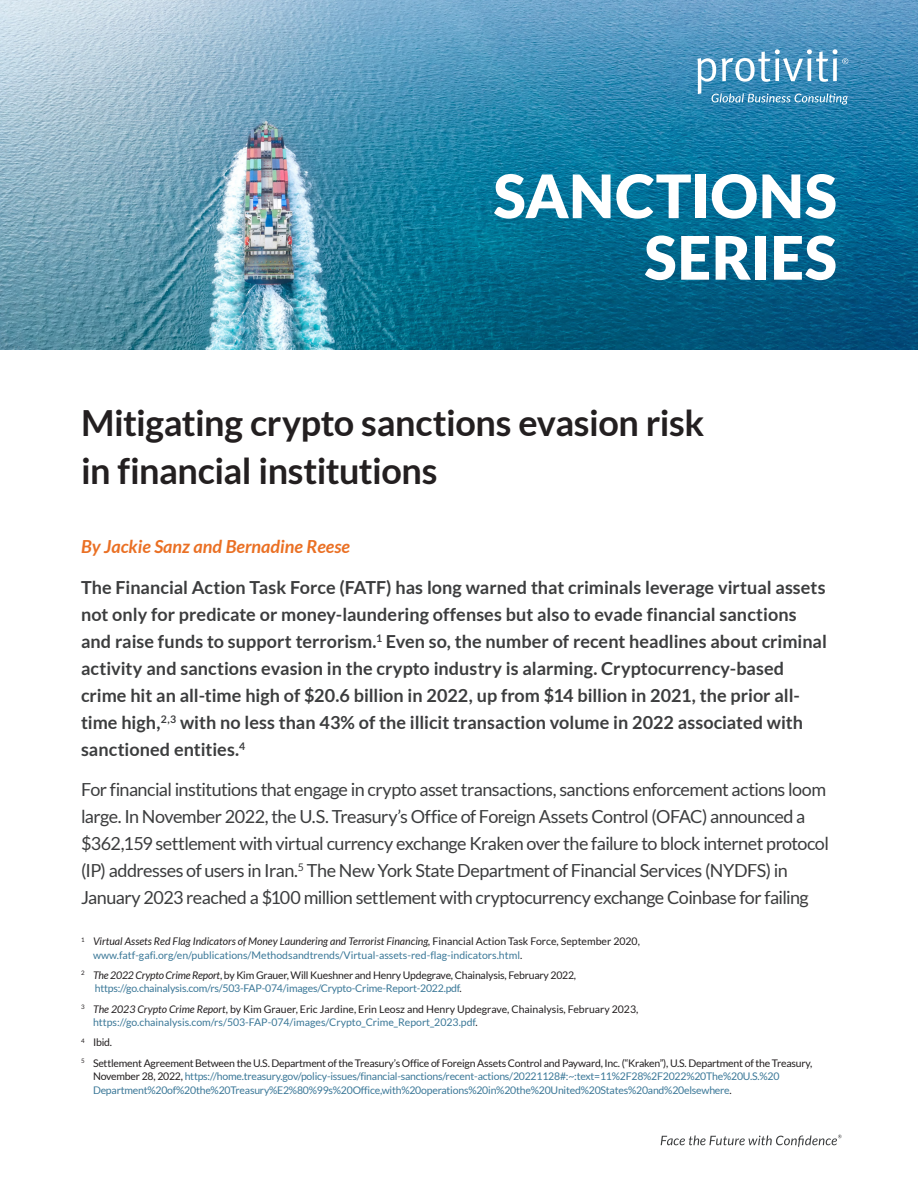
<style>
.page{position:relative;width:918px;height:1188px;background:#fff}
.page>*{position:absolute;margin:0;border:0;box-sizing:border-box;transform-origin:0 0}
.t1{font:900 60px/61.5px "Lato";letter-spacing:.01em;color:#fff;text-align:right}
.t2{font:700 36px/48px "Lato";letter-spacing:-.015em;color:#231f20}
.t3{font:700 18px/27px "Lato";color:#3c3d3e}
.t4{font:18px/27px "Lato";letter-spacing:-.03em;color:#3c3d3e}
.t5{font:italic 700 18px "Lato";color:#ea7024}
.t6{font:10.5px/13.5px "Lato";letter-spacing:-.02em;color:#3b7898}
.t7{font:10.5px/13.5px "Lato";color:#3b7898}
.t8{font:10.5px/13.5px "Lato";color:#231f20}
.t9{font:10.5px/20.2px "Lato";letter-spacing:-.02em;color:#231f20}
.s1{font-style:italic;color:#231f20}
.s2{color:#231f20}
.s3{font-style:italic}
.s4{color:#3b7898}
</style>
<div class="page">
<svg style="left:661px;top:1135px;width:181px;height:12px"></svg>
<img style="left:0;top:0;width:918px;height:350px">
<svg style="left:697px;top:49px;width:151px;height:56px;background:#5e9fc4"></svg>
<h1 class="t1" style="left:494px;top:164px;width:345px">SANCTIONS<br>SERIES</h1>
<h1 class="t1" style="left:444px;top:197px;width:394px">COMPLIANCE<br>INSIGHTS</h1>
<h2 class="t2" style="left:81px;top:399px;width:625px">Mitigating crypto sanctions evasion risk in financial institutions</h2>
<p class="t5" style="left:81px;top:536px;width:271px">By Jackie Sanz and Bernadine Reese</p>
<p class="t3" style="left:81px;top:573px;width:747px">The Financial Action Task Force (FATF) has long warned that criminals leverage virtual assets not only for predicate or money-laundering offenses but also to evade financial sanctions and raise funds to support terrorism.<sup>1</sup> Even so, the number of recent headlines about criminal activity and sanctions evasion in the crypto industry is alarming. Cryptocurrency-based crime hit an all-time high of $20.6 billion in 2022, up from $14 billion in 2021, the prior all&shy;time high,<sup>2,3</sup> with no less than 43% of the illicit transaction volume in 2022 associated with sanctioned entities.<sup>4</sup></p>
<p class="t4" style="left:81px;top:776px;width:750px">For financial institutions that engage in crypto asset transactions, sanctions enforcement actions loom large. In November 2022, the U.S. Treasury’s Office of Foreign Assets Control (OFAC) announced a $362,159 settlement with virtual currency exchange Kraken over the failure to block internet protocol (IP) addresses of users in Iran.<sup>5</sup> The New York State Department of Financial Services (NYDFS) in January 2023 reached a $100 million settlement with cryptocurrency exchange Coinbase for failing</p>
<p class="t7" style="left:93px;top:934px;width:548px;text-indent:-12px"><sup>1</sup> <span class="s1">Virtual Assets Red Flag Indicators of Money Laundering and Terrorist Financing,</span> <span class="s2">Financial Action Task Force, September 2020, </span>www.fatf-gafi.org/en/publications/Methodsandtrends/Virtual-assets-red-flag-indicators.html<span class="s2">.</span></p>
<p class="t6" style="left:95px;top:968px;width:483px;text-indent:-14px"><sup>2</sup> <span class="s1">The 2022 Crypto Crime Report</span><span class="s2">, by Kim Grauer, Will Kueshner and Henry Updegrave, Chainalysis, February 2022, </span>https://go.chainalysis.com/rs/503-FAP-074/images/Crypto-Crime-Report-2022.pdf<span class="s2">.</span></p>
<p class="t8" style="left:93px;top:1002px;width:547px;text-indent:-12px"><sup>3</sup> <span class="s3">The 2023 Crypto Crime Report</span>, by Kim Grauer, Eric Jardine, Erin Leosz and Henry Updegrave, Chainalysis, February 2023, <span class="s4">https://go.chainalysis.com/rs/503-FAP-074/images/Crypto_Crime_Report_2023.pdf</span>.</p>
<p class="t9" style="left:81px;top:1032px;width:733px"><sup>4</sup> Ibid.<br><sup>5</sup> Settlement Agreement Between the U.S. Department of the Treasury’s Office of Foreign Assets Control and Payward, Inc. (“Kraken”), U.S. Department of the Treasury,</p>
<p class="t6" style="left:93px;top:1069px;width:688px"><span class="s2">November 28, 2022,</span> https://home.treasury.gov/policy-issues/financial-sanctions/recent-actions/20221128#:~:text=11%2F28%2F2022%20The%20U.S.%20<br>Department%20of%20the%20Treasury%E2%80%99s%20Office,with%20operations%20in%20the%20United%20States%20and%20elsewhere<span class="s2">.</span></p>
</div>
